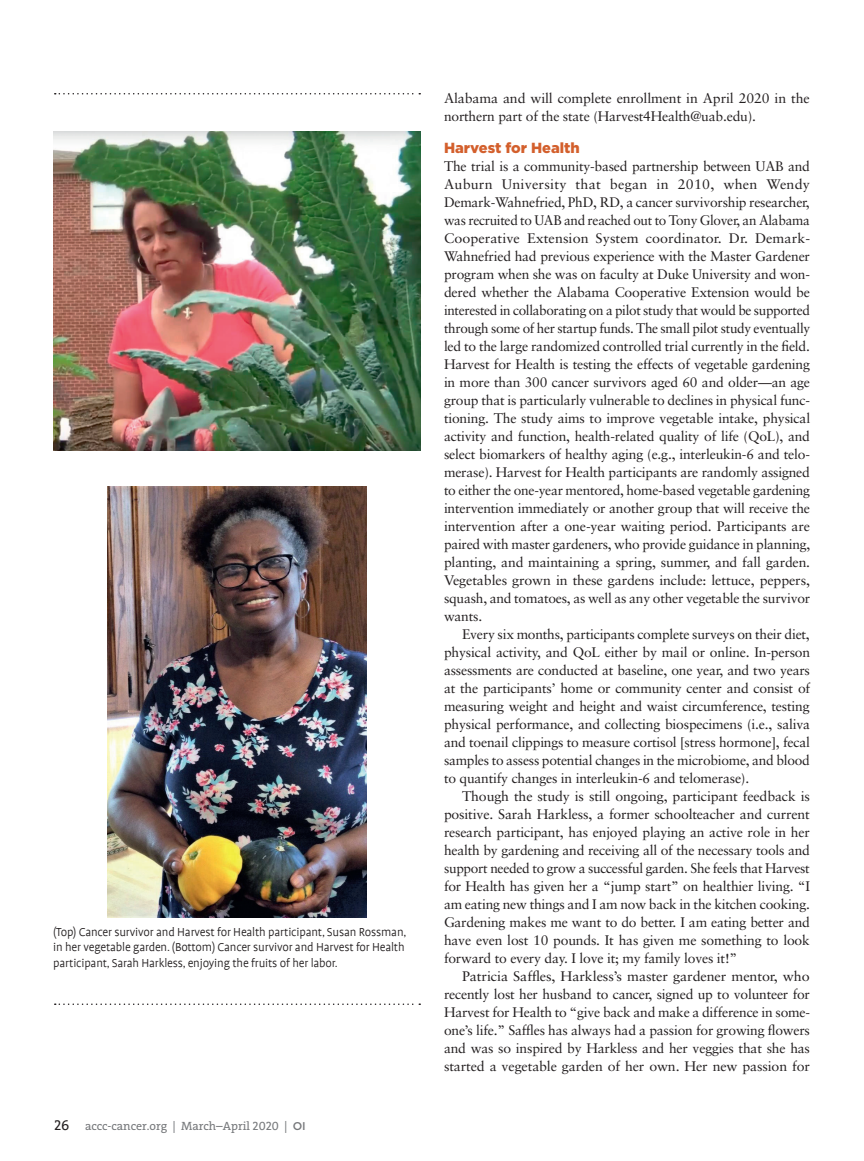
<style>
.page{position:relative;width:864px;height:1161px;background:#fff}
.page>*{position:absolute;margin:0;border:0;box-sizing:border-box;transform-origin:0 0}
.Feature_H1{font:900 14.7px "Gotham";color:#d35f2c}
.t1{font:14.25px "The Serif Caps";color:#231f20}
.Body_No_Indent{font:13.8px/18px "Sabon";letter-spacing:-.015em;color:#231f20;text-align:justify}
.Body_Indent{font:13.8px/18px "Sabon";letter-spacing:-.015em;color:#231f20;text-align:justify}
.Feature_Body_Afterbu{font:13.8px/18px "Sabon";letter-spacing:-.01em;color:#231f20}
.NEW_Feature_Caption{font:300 13.2px/15.8px "Profile Offc";letter-spacing:-.015em;color:#231f20}
.t2{font:12px "The Serif B W5 Plain";color:#76787b}
.s1{font-family:"The Serif Caps"}
.s2{font-family:"Gotham";font-weight:500;font-size:11.25px}
</style>
<div class="page">
<img style="left:54px;top:132px;width:366px;height:319px">
<svg style="left:55px;top:93px;width:365px;height:1px"></svg>
<svg style="left:55px;top:1004px;width:365px;height:1px"></svg>
<img style="left:108px;top:486px;width:258px;height:432px">
<p class="NEW_Feature_Caption" style="left:53px;top:925px;width:355px">(Top) Cancer survivor and Harvest for Health participant, Susan Rossman, in her vegetable garden. (Bottom) Cancer survivor and Harvest for Health participant, Sarah Harkless, enjoying the fruits of her labor.</p>
<p class="t1" style="left:54px;top:1113px;width:17px">26</p>
<p class="t2" style="left:85px;top:1118px;width:222px">accc-cancer.org | March–April <span class="s1">2020</span> | <span class="s2">OI</span></p>
<p class="Feature_Body_Afterbu" style="left:444px;top:89px;width:367px">Alabama and will complete enrollment in April 2020 in the northern part of the state (Harvest4Health@uab.edu).</p>
<p class="Feature_H1" style="left:444px;top:137px;width:137px">Harvest for Health</p>
<p class="Body_No_Indent" style="left:444px;top:157px;width:368px">The trial is a community-based partnership between UAB and Auburn University that began in 2010, when Wendy Demark-Wahnefried, PhD, RD, a cancer survivorship researcher, was recruited to UAB and reached out to Tony Glover, an Alabama Cooperative Extension System coordinator. Dr. Demark-Wahnefried had previous experience with the Master Gardener program when she was on faculty at Duke University and won&shy;dered whether the Alabama Cooperative Extension would be interested in collaborating on a pilot study that would be supported through some of her startup funds. The small pilot study eventually led to the large randomized controlled trial currently in the field.<br>Harvest for Health is testing the effects of vegetable gardening in more than 300 cancer survivors aged 60 and older—an age group that is particularly vulnerable to declines in physical func&shy;tioning. The study aims to improve vegetable intake, physical activity and function, health-related quality of life (QoL), and select biomarkers of healthy aging (e.g., interleukin-6 and telo&shy;merase). Harvest for Health participants are randomly assigned to either the one-year mentored, home-based vegetable gardening intervention immediately or another group that will receive the intervention after a one-year waiting period. Participants are paired with master gardeners, who provide guidance in planning, planting, and maintaining a spring, summer, and fall garden.<br>Vegetables grown in these gardens include: lettuce, peppers, squash, and tomatoes, as well as any other vegetable the survivor wants.</p>
<p class="Body_Indent" style="left:444px;top:625px;width:368px;text-indent:18px">Every six months, participants complete surveys on their diet, physical activity, and QoL either by mail or online. In-person assessments are conducted at baseline, one year, and two years at the participants’ home or community center and consist of measuring weight and height and waist circumference, testing physical performance, and collecting biospecimens (i.e., saliva and toenail clippings to measure cortisol [stress hormone], fecal samples to assess potential changes in the microbiome, and blood to quantify changes in interleukin-6 and telomerase).</p>
<p class="Body_Indent" style="left:444px;top:787px;width:368px;text-indent:18px">Though the study is still ongoing, participant feedback is positive. Sarah Harkless, a former schoolteacher and current research participant, has enjoyed playing an active role in her health by gardening and receiving all of the necessary tools and support needed to grow a successful garden. She feels that Harvest for Health has given her a “jump start” on healthier living. “I am eating new things and I am now back in the kitchen cooking.<br>Gardening makes me want to do better. I am eating better and have even lost 10 pounds. It has given me something to look forward to every day. I love it; my family loves it!”</p>
<p class="Body_Indent" style="left:444px;top:967px;width:368px;text-indent:18px">Patricia Saffles, Harkless’s master gardener mentor, who recently lost her husband to cancer, signed up to volunteer for Harvest for Health to “give back and make a difference in some&shy;one’s life.” Saffles has always had a passion for growing flowers and was so inspired by Harkless and her veggies that she has started a vegetable garden of her own. Her new passion for</p>
</div>
